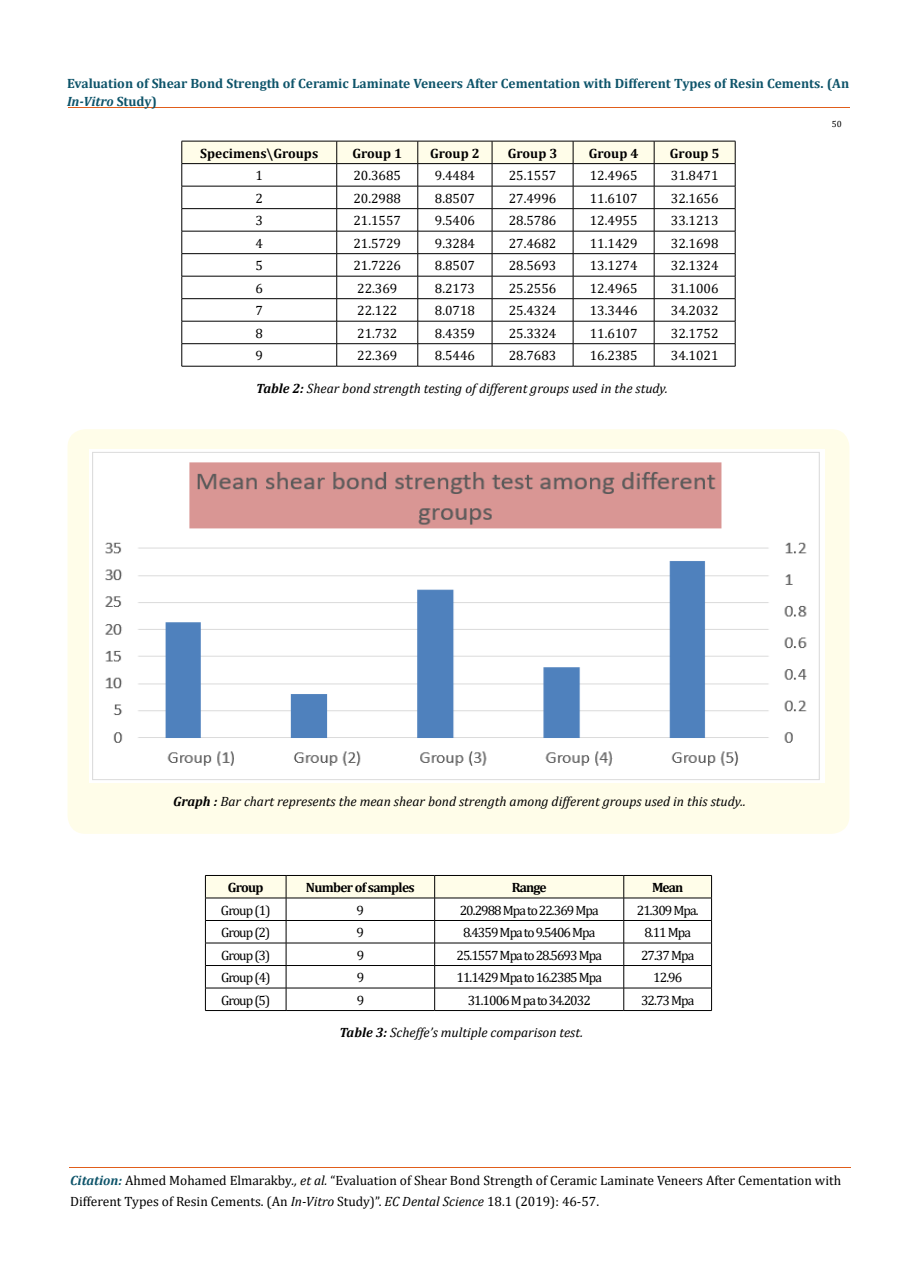
<style>
.page{position:relative;width:917px;height:1280px;background:#fff}
.page>*{position:absolute;margin:0;border:0;box-sizing:border-box;transform-origin:0 0}
.t1{font:13.5px/21px "Cambria";color:#000}
.t2{font:italic 13.5px "Cambria";color:#000}
.t3{font:700 13.5px/18px "Cambria";color:#0e546a}
.t4{font:13.5px "Cambria";letter-spacing:-.07em;color:#000}
.t5{font:700 13.5px "Cambria";letter-spacing:-.015em;color:#000}
.t6{font:700 13.5px "Cambria";letter-spacing:-.05em;color:#000}
.t7{font:9px "Cambria";color:#000}
.s1{font-style:italic}
.s2{font-weight:700}
.s3{font-weight:700;font-style:italic;color:#0e546a}
</style>
<div class="page">
<hr style="left:68px;top:108px;width:781px;height:1px;background:#e05d1a">
<hr style="left:69px;top:1167px;width:782px;height:1px;background:#e05d1a">
<svg style="left:181px;top:141px;width:555px;height:225px"></svg>
<hr style="left:182px;top:366px;width:155px;height:1px;background:#000">
<hr style="left:337px;top:366px;width:81px;height:1px;background:#000">
<hr style="left:418px;top:366px;width:74px;height:1px;background:#000">
<hr style="left:492px;top:366px;width:81px;height:1px;background:#000">
<hr style="left:573px;top:366px;width:81px;height:1px;background:#000">
<hr style="left:654px;top:366px;width:81px;height:1px;background:#000">
<div style="left:68px;top:429px;width:781px;height:405px;background:#fffde9;border-radius:18px"></div>
<img style="left:90px;top:449px;width:734px;height:333px">
<svg style="left:205px;top:875px;width:507px;height:135px"></svg>
<hr style="left:205px;top:1010px;width:81px;height:1px;background:#000">
<hr style="left:286px;top:1010px;width:148px;height:1px;background:#000">
<hr style="left:434px;top:1010px;width:189px;height:1px;background:#000">
<hr style="left:623px;top:1010px;width:88px;height:1px;background:#000">
<p class="t3" style="left:67px;top:74px;width:783px">Evaluation of Shear Bond Strength of Ceramic Laminate Veneers After Cementation with Different Types of Resin Cements. (An<br><span class="s1">In-Vitro</span> Study)</p>
<p class="t5" style="left:200px;top:143px;width:119px">Specimens\Groups</p>
<p class="t5" style="left:352px;top:143px;width:51px">Group 1</p>
<p class="t5" style="left:430px;top:143px;width:51px">Group 2</p>
<p class="t5" style="left:508px;top:143px;width:51px">Group 3</p>
<p class="t5" style="left:589px;top:143px;width:51px">Group 4</p>
<p class="t5" style="left:670px;top:143px;width:51px">Group 5</p>
<p class="t1" style="left:255px;top:165px;width:9px">1</p>
<p class="t1" style="left:353px;top:165px;width:49px">20.3685</p>
<p class="t1" style="left:435px;top:165px;width:42px">9.4484</p>
<p class="t1" style="left:509px;top:165px;width:49px">25.1557</p>
<p class="t1" style="left:590px;top:165px;width:49px">12.4965</p>
<p class="t1" style="left:671px;top:165px;width:49px">31.8471</p>
<p class="t1" style="left:255px;top:187px;width:9px">2</p>
<p class="t1" style="left:353px;top:187px;width:49px">20.2988</p>
<p class="t1" style="left:435px;top:187px;width:42px">8.8507</p>
<p class="t1" style="left:509px;top:187px;width:49px">27.4996</p>
<p class="t1" style="left:590px;top:187px;width:49px">11.6107</p>
<p class="t1" style="left:671px;top:187px;width:49px">32.1656</p>
<p class="t1" style="left:255px;top:210px;width:9px">3</p>
<p class="t1" style="left:353px;top:210px;width:49px">21.1557</p>
<p class="t1" style="left:435px;top:210px;width:42px">9.5406</p>
<p class="t1" style="left:509px;top:210px;width:49px">28.5786</p>
<p class="t1" style="left:590px;top:210px;width:49px">12.4955</p>
<p class="t1" style="left:671px;top:210px;width:49px">33.1213</p>
<p class="t1" style="left:255px;top:232px;width:9px">4</p>
<p class="t1" style="left:353px;top:232px;width:49px">21.5729</p>
<p class="t1" style="left:435px;top:232px;width:42px">9.3284</p>
<p class="t1" style="left:509px;top:232px;width:49px">27.4682</p>
<p class="t1" style="left:590px;top:232px;width:49px">11.1429</p>
<p class="t1" style="left:671px;top:232px;width:49px">32.1698</p>
<p class="t1" style="left:255px;top:255px;width:9px">5</p>
<p class="t1" style="left:353px;top:255px;width:49px">21.7226</p>
<p class="t1" style="left:435px;top:255px;width:42px">8.8507</p>
<p class="t1" style="left:509px;top:255px;width:49px">28.5693</p>
<p class="t1" style="left:590px;top:255px;width:49px">13.1274</p>
<p class="t1" style="left:671px;top:255px;width:49px">32.1324</p>
<p class="t1" style="left:255px;top:277px;width:9px">6</p>
<p class="t1" style="left:357px;top:277px;width:42px">22.369</p>
<p class="t1" style="left:435px;top:277px;width:42px">8.2173</p>
<p class="t1" style="left:509px;top:277px;width:49px">25.2556</p>
<p class="t1" style="left:590px;top:277px;width:49px">12.4965</p>
<p class="t1" style="left:671px;top:277px;width:49px">31.1006</p>
<p class="t1" style="left:255px;top:300px;width:9px">7</p>
<p class="t1" style="left:357px;top:300px;width:42px">22.122</p>
<p class="t1" style="left:435px;top:300px;width:42px">8.0718</p>
<p class="t1" style="left:509px;top:300px;width:49px">25.4324</p>
<p class="t1" style="left:590px;top:300px;width:49px">13.3446</p>
<p class="t1" style="left:671px;top:300px;width:49px">34.2032</p>
<p class="t1" style="left:255px;top:322px;width:9px">8</p>
<p class="t1" style="left:357px;top:322px;width:42px">21.732</p>
<p class="t1" style="left:435px;top:322px;width:42px">8.4359</p>
<p class="t1" style="left:509px;top:322px;width:49px">25.3324</p>
<p class="t1" style="left:590px;top:322px;width:49px">11.6107</p>
<p class="t1" style="left:671px;top:322px;width:49px">32.1752</p>
<p class="t1" style="left:255px;top:345px;width:9px">9</p>
<p class="t1" style="left:357px;top:345px;width:42px">22.369</p>
<p class="t1" style="left:435px;top:345px;width:42px">8.5446</p>
<p class="t1" style="left:509px;top:345px;width:49px">28.7683</p>
<p class="t1" style="left:590px;top:345px;width:49px">16.2385</p>
<p class="t1" style="left:671px;top:345px;width:49px">34.1021</p>
<p class="t2" style="left:256px;top:379px;width:413px"><span class="s2">Table 2:</span> Shear bond strength testing of different groups used in the study.</p>
<p class="t7" style="left:831px;top:119px;width:11px">50</p>
<p class="t2" style="left:173px;top:791px;width:574px"><span class="s2">Graph :</span> Bar chart represents the mean shear bond strength among different groups used in this study..</p>
<p class="t5" style="left:228px;top:878px;width:37px">Group</p>
<p class="t6" style="left:306px;top:878px;width:110px">Number of samples</p>
<p class="t5" style="left:511px;top:878px;width:36px">Range</p>
<p class="t5" style="left:652px;top:878px;width:33px">Mean</p>
<p class="t1" style="left:221px;top:899px;width:51px">Group (1)</p>
<p class="t1" style="left:356px;top:899px;width:9px">9</p>
<p class="t4" style="left:460px;top:902px;width:140px">20.2988 Mpa to 22.369 Mpa</p>
<p class="t1" style="left:637px;top:899px;width:63px">21.309 Mpa.</p>
<p class="t1" style="left:221px;top:921px;width:50px">Group (2)</p>
<p class="t1" style="left:356px;top:921px;width:9px">9</p>
<p class="t4" style="left:463px;top:924px;width:134px">8.4359 Mpa to 9.5406 Mpa</p>
<p class="t1" style="left:644px;top:921px;width:48px">8.11 Mpa</p>
<p class="t1" style="left:221px;top:944px;width:50px">Group (3)</p>
<p class="t1" style="left:356px;top:944px;width:9px">9</p>
<p class="t4" style="left:456px;top:947px;width:147px">25.1557 Mpa to 28.5693 Mpa</p>
<p class="t1" style="left:641px;top:944px;width:55px">27.37 Mpa</p>
<p class="t1" style="left:221px;top:966px;width:51px">Group (4)</p>
<p class="t1" style="left:356px;top:966px;width:9px">9</p>
<p class="t4" style="left:456px;top:969px;width:147px">11.1429 Mpa to 16.2385 Mpa</p>
<p class="t1" style="left:653px;top:966px;width:30px">12.96</p>
<p class="t1" style="left:221px;top:989px;width:50px">Group (5)</p>
<p class="t1" style="left:357px;top:989px;width:9px">9</p>
<p class="t4" style="left:467px;top:992px;width:125px">31.1006 M pa to 34.2032</p>
<p class="t1" style="left:641px;top:989px;width:55px">32.73 Mpa</p>
<p class="t2" style="left:339px;top:1022px;width:245px"><span class="s2">Table 3:</span> Scheffe’s multiple comparison test.</p>
<p class="t1" style="left:70px;top:1169px;width:772px"><span class="s3">Citation:</span> Ahmed Mohamed Elmarakby<span class="s1">., et al.</span> “Evaluation of Shear Bond Strength of Ceramic Laminate Veneers After Cementation with<br>Different Types of Resin Cements. (An <span class="s1">In-Vitro</span> Study)”. <span class="s1">EC Dental Science</span> 18.1 (2019): 46-57.</p>
</div>
